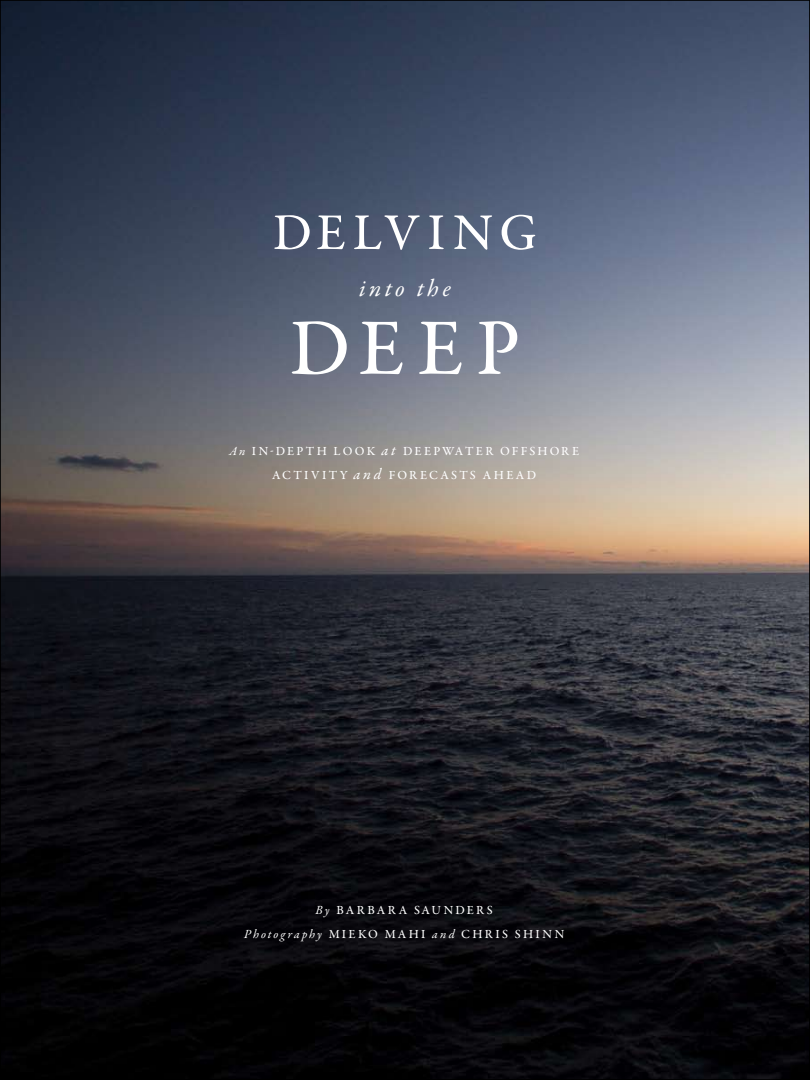
<style>
.page{position:relative;width:810px;height:1080px;background:#fff}
.page>*{position:absolute;margin:0;border:0;box-sizing:border-box;transform-origin:0 0}
.t1{font:500 80.62px "Garamond Premr Pro";color:#fff}
.t2{font:500 51.88px "Garamond Premr Pro";letter-spacing:.125em;color:#fff}
.t3{font:italic 24.38px "Garamond Premr Pro";letter-spacing:.135em;color:#fff}
.t4{font:500 12.5px/23.6px "Garamond Premr Pro";letter-spacing:.19em;color:#fff;text-align:center}
.s1{font-weight:400;font-style:italic}
.s2{font-weight:400;font-style:italic;font-size:15.62px}
</style>
<div class="page">
<img style="left:2px;top:2px;width:806px;height:1076px">
<svg style="left:809px;top:0;width:1px;height:1080px"></svg>
<svg style="left:41px;top:1050px;width:5px;height:8px"></svg>
<h2 class="t2" style="left:273px;top:201px;width:266px">DELVING</h2>
<h3 class="t3" style="left:359px;top:273px;width:93px">into the</h3>
<h1 class="t1" style="left:290px;top:300px;width:232px">DEEP</h1>
<p class="t4" style="left:229px;top:439px;width:311px"><span class="s1">An</span> IN-D EPTH LOO K <span class="s2">at</span> D EEPWATER O FFSHO</p>
<p class="t4" style="left:561px;top:439px;width:19px">RE</p>
<p class="t4" style="left:272px;top:463px;width:263px">ACTIVITY <span class="s2">and</span> FORECAS TS AH EAD</p>
<p class="t4" style="left:244px;top:898px;width:322px"><span class="s1">By</span> BARBARA SAU ND ERS<br><span class="s1">Photography</span> MIEKO MAH I <span class="s1">and</span> CH RIS SH INN</p>
</div>
